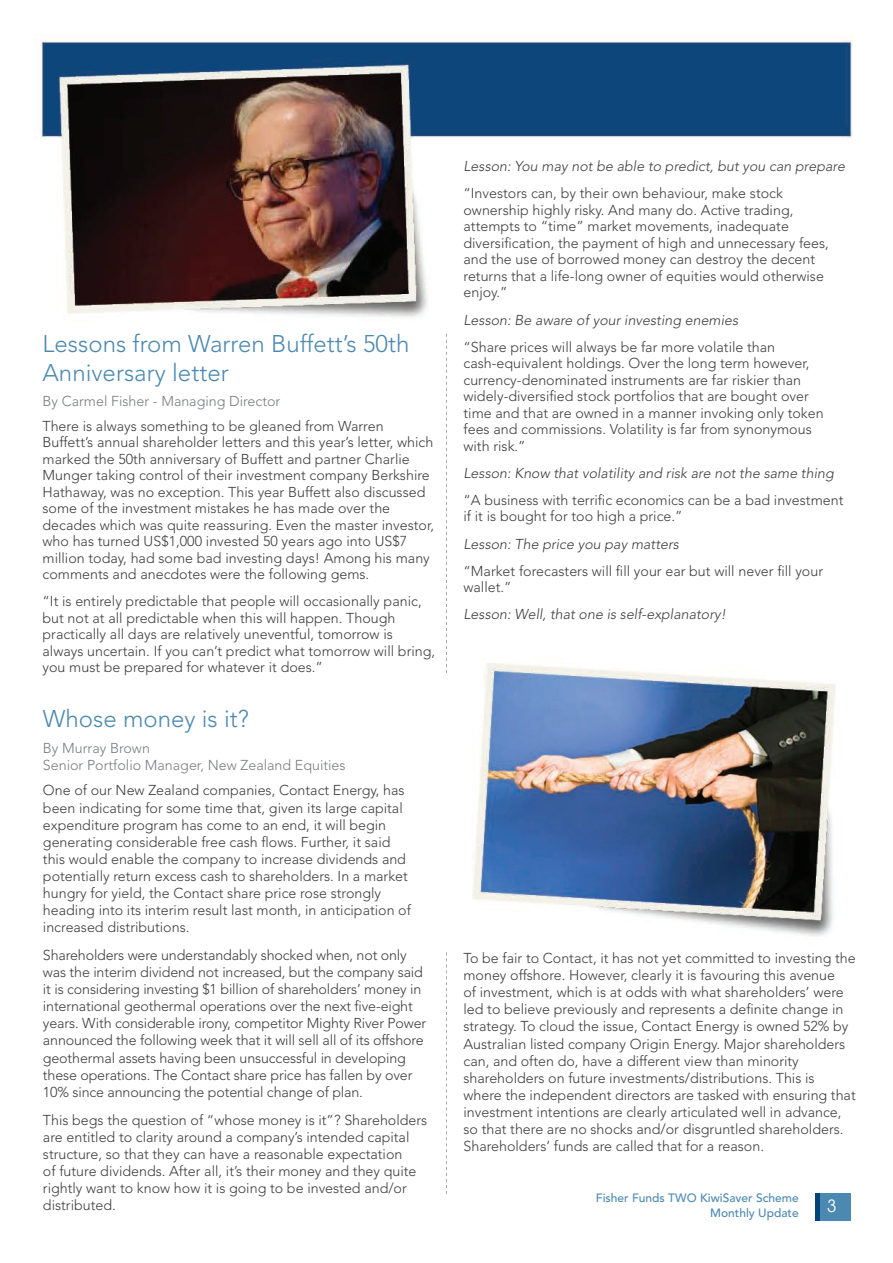
<style>
.page{position:relative;width:893px;height:1263px;background:#fff}
.page>*{position:absolute;margin:0;border:0;box-sizing:border-box;transform-origin:0 0}
.t1{font:300 24px/28.8px "Avenir";color:#4c89b1}
.t2{font:16.95px "Avant Garde";color:#fff}
.t3{font:300 14.25px/17.1px "Avenir";color:#3e3e3f}
.t4{font:italic 300 14.25px "Avenir";color:#3e3e3f}
.t5{font:300 14.25px/17.1px "Avenir";color:#7a7c7f}
.t6{font:500 12px/14.4px "Avenir";color:#4c89b1;text-align:right}
</style>
<div class="page">
<img style="left:38px;top:39px;width:815px;height:1182px">
<div style="left:817px;top:1193px;width:33px;height:27px;background:#4c89b1"></div>
<div style="left:815px;top:1193px;width:5px;height:27px;background:#00447b"></div>
<svg style="left:446px;top:334px;width:1px;height:339px"></svg>
<svg style="left:446px;top:952px;width:1px;height:242px"></svg>
<h1 class="t1" style="left:43px;top:329px;width:368px">Lessons from Warren Buffett’s 50th<br>Anniversary letter</h1>
<p class="t5" style="left:43px;top:392px;width:239px">By Carmel Fisher - Managing Director</p>
<p class="t3" style="left:43px;top:417px;width:393px;line-height:16.5px">There is always something to be gleaned from Warren Buffett’s annual shareholder letters and this year’s letter, which marked the 50th anniversary of Buffett and partner Charlie Munger taking control of their investment company Berkshire Hathaway, was no exception. This year Buffett also discussed some of the investment mistakes he has made over the decades which was quite reassuring. Even the master investor, who has turned US$1,000 invested 50 years ago into US$7 million today, had some bad investing days! Among his many comments and anecdotes were the following gems.</p>
<p class="t3" style="left:43px;top:593px;width:394px;line-height:16.5px">“It is entirely predictable that people will occasionally panic, but not at all predictable when this will happen. Though practically all days are relatively uneventful, tomorrow is always uncertain. If you can’t predict what tomorrow will bring, you must be prepared for whatever it does.”</p>
<h1 class="t1" style="left:43px;top:704px;width:207px">Whose money is it?</h1>
<p class="t5" style="left:43px;top:739px;width:304px">By Murray Brown<br>Senior Portfolio Manager, New Zealand Equities</p>
<p class="t3" style="left:43px;top:782px;width:369px">One of our New Zealand companies, Contact Energy, has been indicating for some time that, given its large capital expenditure program has come to an end, it will begin generating considerable free cash flows. Further, it said this would enable the company to increase dividends and potentially return excess cash to shareholders. In a market hungry for yield, the Contact share price rose strongly heading into its interim result last month, in anticipation of increased distributions.</p>
<p class="t3" style="left:43px;top:946px;width:385px">Shareholders were understandably shocked when, not only was the interim dividend not increased, but the company said it is considering investing $1 billion of shareholders’ money in international geothermal operations over the next five-eight years. With considerable irony, competitor Mighty River Power announced the following week that it will sell all of its offshore geothermal assets having been unsuccessful in developing these operations. The Contact share price has fallen by over 10% since announcing the potential change of plan.</p>
<p class="t3" style="left:43px;top:1111px;width:386px">This begs the question of “whose money is it”? Shareholders are entitled to clarity around a company’s intended capital structure, so that they can have a reasonable expectation<br>of future dividends. After all, it’s their money and they quite rightly want to know how it is going to be invested and/or distributed.</p>
<p class="t4" style="left:463px;top:158px;width:383px">Lesson: You may not be able to predict, but you can prepare</p>
<p class="t3" style="left:463px;top:185px;width:367px;line-height:16.5px">“Investors can, by their own behaviour, make stock ownership highly risky. And many do. Active trading, attempts to “time” market movements, inadequate diversification, the payment of high and unnecessary fees, and the use of borrowed money can destroy the decent returns that a life-long owner of equities would otherwise enjoy.”</p>
<p class="t4" style="left:463px;top:311px;width:276px">Lesson: Be aware of your investing enemies</p>
<p class="t3" style="left:463px;top:339px;width:362px;line-height:16.5px">“Share prices will always be far more volatile than cash-equivalent holdings. Over the long term however, currency-denominated instruments are far riskier than widely-diversified stock portfolios that are bought over time and that are owned in a manner invoking only token fees and commissions. Volatility is far from synonymous with risk.”</p>
<p class="t4" style="left:463px;top:464px;width:372px">Lesson: Know that volatility and risk are not the same thing</p>
<p class="t3" style="left:463px;top:492px;width:381px;line-height:16.5px">“A business with terrific economics can be a bad investment if it is bought for too high a price.”</p>
<p class="t4" style="left:463px;top:535px;width:217px">Lesson: The price you pay matters</p>
<p class="t3" style="left:463px;top:563px;width:361px;line-height:16.5px">“Market forecasters will fill your ear but will never fill your wallet.”</p>
<p class="t4" style="left:463px;top:606px;width:264px">Lesson: Well, that one is self-explanatory!</p>
<p class="t3" style="left:463px;top:950px;width:394px">To be fair to Contact, it has not yet committed to investing the money offshore. However, clearly it is favouring this avenue<br>of investment, which is at odds with what shareholders’ were led to believe previously and represents a definite change in strategy. To cloud the issue, Contact Energy is owned 52% by Australian listed company Origin Energy. Major shareholders can, and often do, have a different view than minority shareholders on future investments/distributions. This is where the independent directors are tasked with ensuring that investment intentions are clearly articulated well in advance, so that there are no shocks and/or disgruntled shareholders.<br>Shareholders’ funds are called that for a reason.</p>
<p class="t6" style="left:596px;top:1191px;width:204px">Fisher Funds TWO KiwiSaver Scheme<br>Monthly Update</p>
<p class="t2" style="left:827px;top:1196px;width:11px">3</p>
</div>
